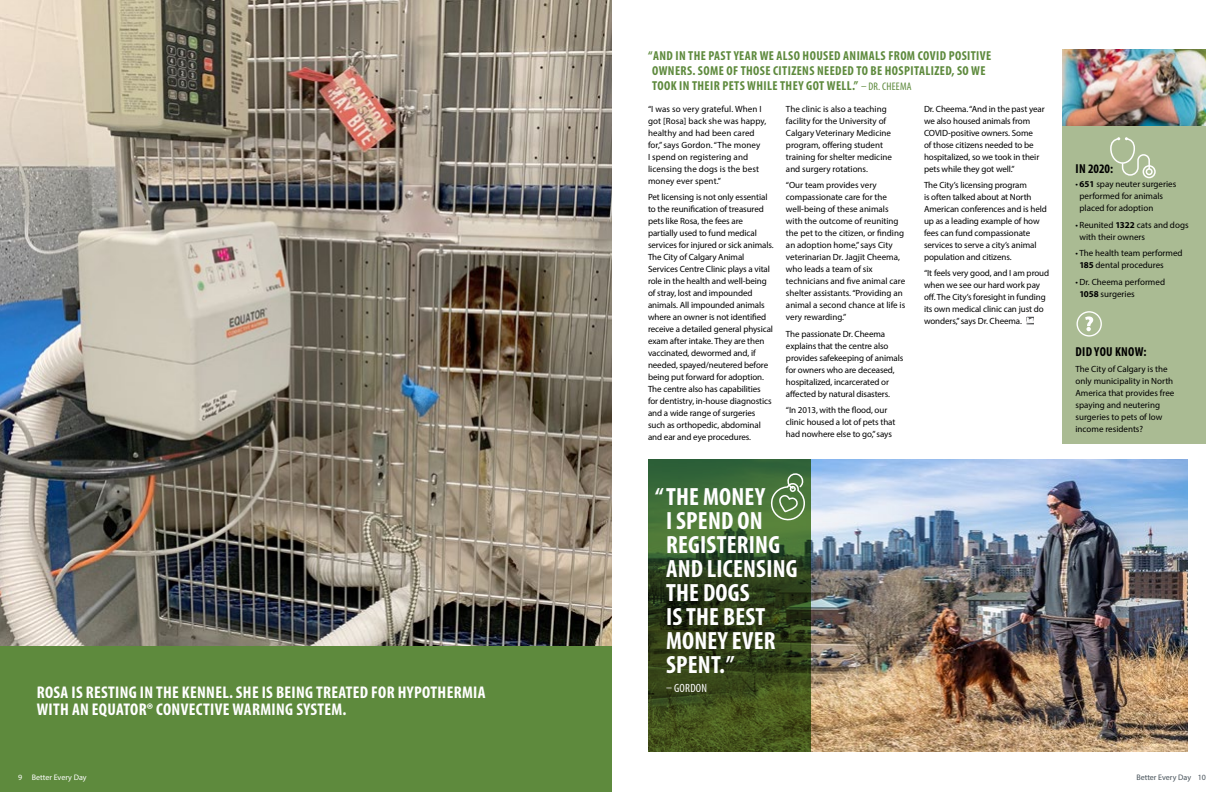
<style>
.page{position:relative;width:1224px;height:792px;background:#fff}
.page>*{position:absolute;margin:0;border:0;box-sizing:border-box;transform-origin:0 0}
.t1{font:700 condensed 25px/24px "Myriad Pro";letter-spacing:.01em;color:#fff}
.t2{font:700 condensed 17px/17px "Myriad Pro";letter-spacing:.02em;color:#fff}
.t3{font:700 condensed 13px/15px "Myriad Pro";letter-spacing:.03em;color:#5e8a3d}
.t4{font:700 condensed 13px "Myriad Pro";letter-spacing:.02em;color:#000}
.t5{font:condensed 12px "Myriad Pro";letter-spacing:.02em;color:#fff}
.t6{font:9px/12px "Myriad Pro";letter-spacing:-.01em;color:#000}
.t7{font:9px/12px "Myriad Pro";letter-spacing:.01em;color:#000}
.t8{font:8px "Myriad Pro";color:#48535b}
.t9{font:8px "Myriad Pro";color:#fff}
.s1{font-weight:400;font-size:11px}
.s2{font-weight:700}
</style>
<div class="page">
<img style="left:0;top:0;width:612px;height:646px">
<div style="left:0;top:646px;width:612px;height:146px;background:#5e8a3d"></div>
<div style="left:1062px;top:50px;width:144px;height:394px;background:#aabb93"></div>
<div style="left:1026px;top:316px;width:9px;height:9px;border:1px solid #fff"></div>
<svg style="left:1026px;top:318px;width:8px;height:5px"></svg>
<img style="left:811px;top:459px;width:377px;height:293px">
<svg style="left:648px;top:459px;width:163px;height:293px;background:#374e21"></svg>
<svg style="left:1085px;top:316px;width:8px;height:15px"></svg>
<div style="left:1076px;top:311px;width:26px;height:26px;border:1px solid #fff;border-radius:50%"></div>
<img style="left:1062px;top:50px;width:144px;height:75px">
<svg style="left:1097px;top:124px;width:69px;height:55px"></svg>
<svg style="left:758px;top:459px;width:68px;height:72px;background:#6e936f"></svg>
<h2 class="t2" style="left:37px;top:684px;width:450px">ROSA IS RESTING IN THE KENNEL. SHE IS BEING TREATED FOR HYPOTHERMIA<br>WITH AN EQUATOR® CONVECTIVE WARMING SYSTEM.</h2>
<p class="t9" style="left:18px;top:772px;width:70px">9 Better Every Day</p>
<h3 class="t3" style="left:652px;top:47px;width:341px;text-indent:-4px">“AND IN THE PAST YEAR WE ALSO HOUSED ANIMALS FROM COVID POSITIVE<br>OWNERS. SOME OF THOSE CITIZENS NEEDED TO BE HOSPITALIZED, SO WE<br>TOOK IN THEIR PETS WHILE THEY GOT WELL.” <span class="s1">– DR. CHEEMA</span></h3>
<p class="t7" style="left:648px;top:103px;width:120px">“I was so very grateful. When I got [Rosa] back she was happy, healthy and had been cared for,” says Gordon. “The money<br>I spend on registering and licensing the dogs is the best money ever spent.”</p>
<p class="t6" style="left:648px;top:191px;width:127px">Pet licensing is not only essential to the reunification of treasured pets like Rosa, the fees are partially used to fund medical services for injured or sick animals.<br>The City of Calgary Animal<br>Services Centre Clinic plays a vital role in the health and well-being of stray, lost and impounded animals. All impounded animals where an owner is not identified receive a detailed general physical exam after intake. They are then vaccinated, dewormed and, if needed, spayed/neutered before being put forward for adoption.<br>The centre also has capabilities<br>for dentistry, in-house diagnostics and a wide range of surgeries such as orthopedic, abdominal and ear and eye procedures.</p>
<p class="t6" style="left:786px;top:102px;width:107px">The clinic is also a teaching facility for the University of<br>Calgary Veterinary Medicine program, offering student training for shelter medicine and surgery rotations.</p>
<p class="t6" style="left:786px;top:179px;width:121px">“Our team provides very compassionate care for the well-being of these animals with the outcome of reuniting the pet to the citizen, or finding an adoption home,” says City veterinarian Dr. Jagjit Cheema, who leads a team of six technicians and five animal care shelter assistants. “Providing an animal a second chance at life is very rewarding.”</p>
<p class="t6" style="left:786px;top:327px;width:119px">The passionate Dr. Cheema explains that the centre also provides safekeeping of animals for owners who are deceased, hospitalized, incarcerated or affected by natural disasters.</p>
<p class="t6" style="left:786px;top:404px;width:111px">“In 2013, with the flood, our clinic housed a lot of pets that had nowhere else to go,” says</p>
<h1 class="t1" style="left:666px;top:485px;width:133px;text-indent:-11px">“THE MONEY<br>I SPEND ON<br>REGISTERING<br>AND LICENSING<br>THE DOGS<br>IS THE BEST<br>MONEY EVER<br>SPENT. ”</h1>
<h3 class="t5" style="left:666px;top:681px;width:43px">– GORDON</h3>
<p class="t6" style="left:924px;top:102px;width:122px">Dr. Cheema. “And in the past year we also housed animals from<br>COVID-positive owners. Some<br>of those citizens needed to be hospitalized, so we took in their pets while they got well.”</p>
<p class="t6" style="left:924px;top:179px;width:124px">The City’s licensing program<br>is often talked about at North<br>American conferences and is held up as a leading example of how fees can fund compassionate services to serve a city’s animal population and citizens.</p>
<p class="t6" style="left:924px;top:267px;width:127px">“It feels very good, and I am proud when we see our hard work pay off. The City’s foresight in funding its own medical clinic can just do wonders,” says Dr. Cheema.</p>
<h3 class="t4" style="left:1076px;top:160px;width:39px">IN 2020:</h3>
<p class="t6" style="left:1079px;top:178px;width:98px;text-indent:-4px">• <span class="s2">651</span> spay neuter surgeries performed for animals placed for adoption</p>
<p class="t6" style="left:1079px;top:219px;width:111px;text-indent:-4px">• Reunited <span class="s2">1322</span> cats and dogs with their owners</p>
<p class="t6" style="left:1079px;top:247px;width:105px;text-indent:-4px">• The health team performed<br><span class="s2">185</span> dental procedures</p>
<p class="t6" style="left:1079px;top:276px;width:87px;text-indent:-4px">• Dr. Cheema performed<br><span class="s2">1058</span> surgeries</p>
<h3 class="t4" style="left:1076px;top:343px;width:72px">DID YOU KNOW:</h3>
<p class="t6" style="left:1076px;top:363px;width:100px">The City of Calgary is the only municipality in North<br>America that provides free spaying and neutering surgeries to pets of low income residents?</p>
<p class="t8" style="left:1136px;top:773px;width:71px">Better Every Day 10</p>
</div>
